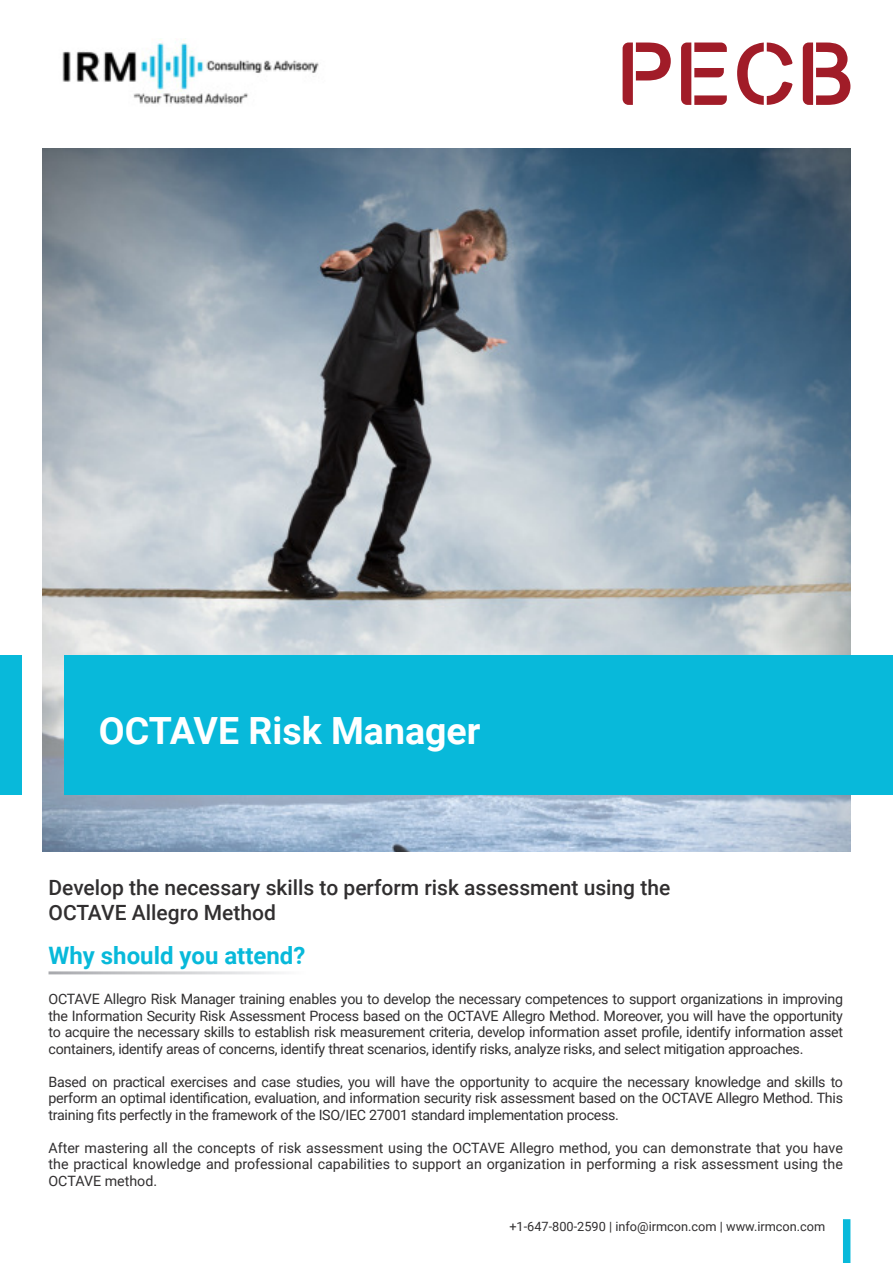
<style>
.page{position:relative;width:893px;height:1263px;background:#fff}
.page>*{position:absolute;margin:0;border:0;box-sizing:border-box;transform-origin:0 0}
.t1{font:700 37.5px "Roboto";color:#fff}
.t2{font:700 24px "Roboto";color:#08b9da}
.t3{font:500 21px/25.2px "Roboto";color:#312f30}
.t4{font:14.25px/16.5px "Roboto";letter-spacing:-.02em;color:#312f30;text-align:justify}
.t5{font:12.75px "Roboto";color:#312f30}
</style>
<div class="page">
<img style="left:43px;top:149px;width:807px;height:702px">
<div style="left:65px;top:655px;width:828px;height:139px;background:#08b9da"></div>
<div style="left:0;top:655px;width:21px;height:139px;background:#08b9da"></div>
<svg style="left:623px;top:43px;width:48px;height:62px"></svg>
<svg style="left:681px;top:43px;width:46px;height:62px"></svg>
<svg style="left:737px;top:43px;width:55px;height:62px"></svg>
<svg style="left:803px;top:43px;width:47px;height:62px"></svg>
<div style="left:843px;top:1219px;width:7px;height:44px;background:#08b9da"></div>
<img style="left:62px;top:38px;width:257px;height:66px">
<h1 class="t1" style="left:99px;top:716px;width:383px">OCTAVE Risk Manager</h1>
<h3 class="t3" style="left:49px;top:876px;width:623px">Develop the necessary skills to perform risk assessment using the<br>OCTAVE Allegro Method</h3>
<h2 class="t2" style="left:49px;top:946px;width:258px">Why should you attend?</h2>
<p class="t4" style="left:49px;top:992px;width:796px">OCTAVE Allegro Risk Manager training enables you to develop the necessary competences to support organizations in improving the Information Security Risk Assessment Process based on the OCTAVE Allegro Method. Moreover, you will have the opportunity to acquire the necessary skills to establish risk measurement criteria, develop information asset profile, identify information asset containers, identify areas of concerns, identify threat scenarios, identify risks, analyze risks, and select mitigation approaches.</p>
<p class="t4" style="left:49px;top:1075px;width:796px">Based on practical exercises and case studies, you will have the opportunity to acquire the necessary knowledge and skills to perform an optimal identification, evaluation, and information security risk assessment based on the OCTAVE Allegro Method. This training fits perfectly in the framework of the ISO/IEC 27001 standard implementation process.</p>
<p class="t4" style="left:49px;top:1141px;width:796px">After mastering all the concepts of risk assessment using the OCTAVE Allegro method, you can demonstrate that you have the practical knowledge and professional capabilities to support an organization in performing a risk assessment using the OCTAVE method.</p>
<p class="t5" style="left:509px;top:1218px;width:318px">+1-647-800-2590 | info@irmcon.com | www.irmcon.com</p>
</div>
